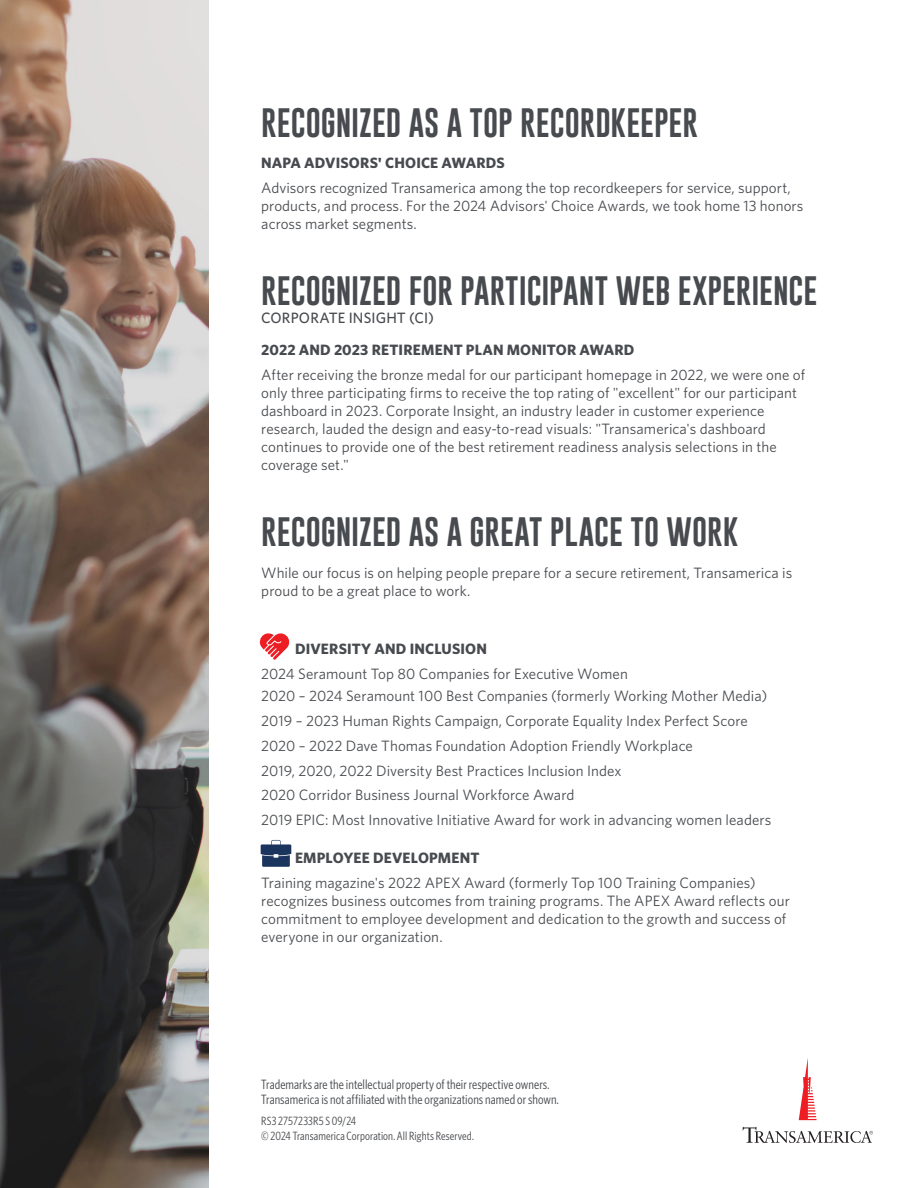
<style>
.page{position:relative;width:918px;height:1188px;background:#fff}
.page>*{position:absolute;margin:0;border:0;box-sizing:border-box;transform-origin:0 0}
.TA_Body{font:30px "Gobold";color:#474a4e}
.TA_Label_Head2{font:30px "Gobold";color:#474a4e}
.TA_Body-2{font:15px/18px "Whitney";letter-spacing:.005em;color:#474a4e}
.TA_Bullet{font:15px "Whitney";letter-spacing:.005em;color:#474a4e}
.TA_Head4{font:700 15px "Whitney";letter-spacing:.01em;color:#474a4e}
.TA_Body-3{font:700 15px "Whitney";letter-spacing:.01em;color:#474a4e}
.TA_Head4-2{font:500 15px "Whitney";letter-spacing:.01em;color:#474a4e}
.TA_Disclosure{font:13.5px/15px "Whitney Condensed";letter-spacing:.005em;color:#474a4e}
.TA_Tracking_Number{font:12px "Whitney Condensed";letter-spacing:.01em;color:#474a4e}
</style>
<div class="page">
<img style="left:0;top:0;width:208px;height:1188px">
<svg style="left:259px;top:633px;width:31px;height:27px"></svg>
<svg style="left:261px;top:840px;width:30px;height:27px"></svg>
<svg style="left:743px;top:1127px;width:130px;height:16px"></svg>
<svg style="left:799px;top:1058px;width:18px;height:62px"></svg>
<p class="TA_Body" style="left:261px;top:103px;width:438px">RECOGNIZED AS A TOP RECORDKEEPER</p>
<p class="TA_Head4" style="left:261px;top:153px;width:245px">NAPA ADVISORS' CHOICE AWARDS</p>
<p class="TA_Body-2" style="left:261px;top:178px;width:544px">Advisors recognized Transamerica among the top recordkeepers for service, support, products, and process. For the 2024 Advisors' Choice Awards, we took home 13 honors across market segments.</p>
<p class="TA_Body" style="left:261px;top:272px;width:557px">RECOGNIZED FOR PARTICIPANT WEB EXPERIENCE</p>
<p class="TA_Head4-2" style="left:261px;top:308px;width:174px">CORPORATE INSIGHT (CI)</p>
<p class="TA_Body-3" style="left:261px;top:340px;width:375px">2022 AND 2023 RETIREMENT PLAN MONITOR AWARD</p>
<p class="TA_Body-2" style="left:261px;top:365px;width:545px">After receiving the bronze medal for our participant homepage in 2022, we were one of only three participating firms to receive the top rating of "excellent" for our participant dashboard in 2023. Corporate Insight, an industry leader in customer experience research, lauded the design and easy-to-read visuals: "Transamerica's dashboard continues to provide one of the best retirement readiness analysis selections in the coverage set."</p>
<p class="TA_Label_Head2" style="left:261px;top:513px;width:478px">RECOGNIZED AS A GREAT PLACE TO WORK</p>
<p class="TA_Body-2" style="left:261px;top:563px;width:533px">While our focus is on helping people prepare for a secure retirement, Transamerica is proud to be a great place to work.</p>
<p class="TA_Head4" style="left:295px;top:639px;width:193px">DIVERSITY AND INCLUSION</p>
<p class="TA_Body-2" style="left:261px;top:664px;width:368px">2024 Seramount Top 80 Companies for Executive Women</p>
<p class="TA_Bullet" style="left:261px;top:686px;width:508px">2020 – 2024 Seramount 100 Best Companies (formerly Working Mother Media)</p>
<p class="TA_Bullet" style="left:261px;top:711px;width:488px">2019 – 2023 Human Rights Campaign, Corporate Equality Index Perfect Score</p>
<p class="TA_Bullet" style="left:261px;top:736px;width:433px">2020 – 2022 Dave Thomas Foundation Adoption Friendly Workplace</p>
<p class="TA_Bullet" style="left:261px;top:760px;width:362px">2019, 2020, 2022 Diversity Best Practices Inclusion Index</p>
<p class="TA_Bullet" style="left:261px;top:785px;width:315px">2020 Corridor Business Journal Workforce Award</p>
<p class="TA_Bullet" style="left:261px;top:810px;width:512px">2019 EPIC: Most Innovative Initiative Award for work in advancing women leaders</p>
<p class="TA_Head4" style="left:295px;top:848px;width:186px">EMPLOYEE DEVELOPMENT</p>
<p class="TA_Body-2" style="left:261px;top:874px;width:530px">Training magazine's 2022 APEX Award (formerly Top 100 Training Companies) recognizes business outcomes from training programs. The APEX Award reflects our commitment to employee development and dedication to the growth and success of everyone in our organization.</p>
<p class="TA_Disclosure" style="left:261px;top:1076px;width:299px">Trademarks are the intellectual property of their respective owners.<br>Transamerica is not affiliated with the organizations named or shown.</p>
<p class="TA_Tracking_Number" style="left:261px;top:1114px;width:96px">RS3 2757233R5 S 09/24</p>
<p class="TA_Tracking_Number" style="left:261px;top:1129px;width:214px">© 2024 Transamerica Corporation. All Rights Reserved.</p>
</div>
